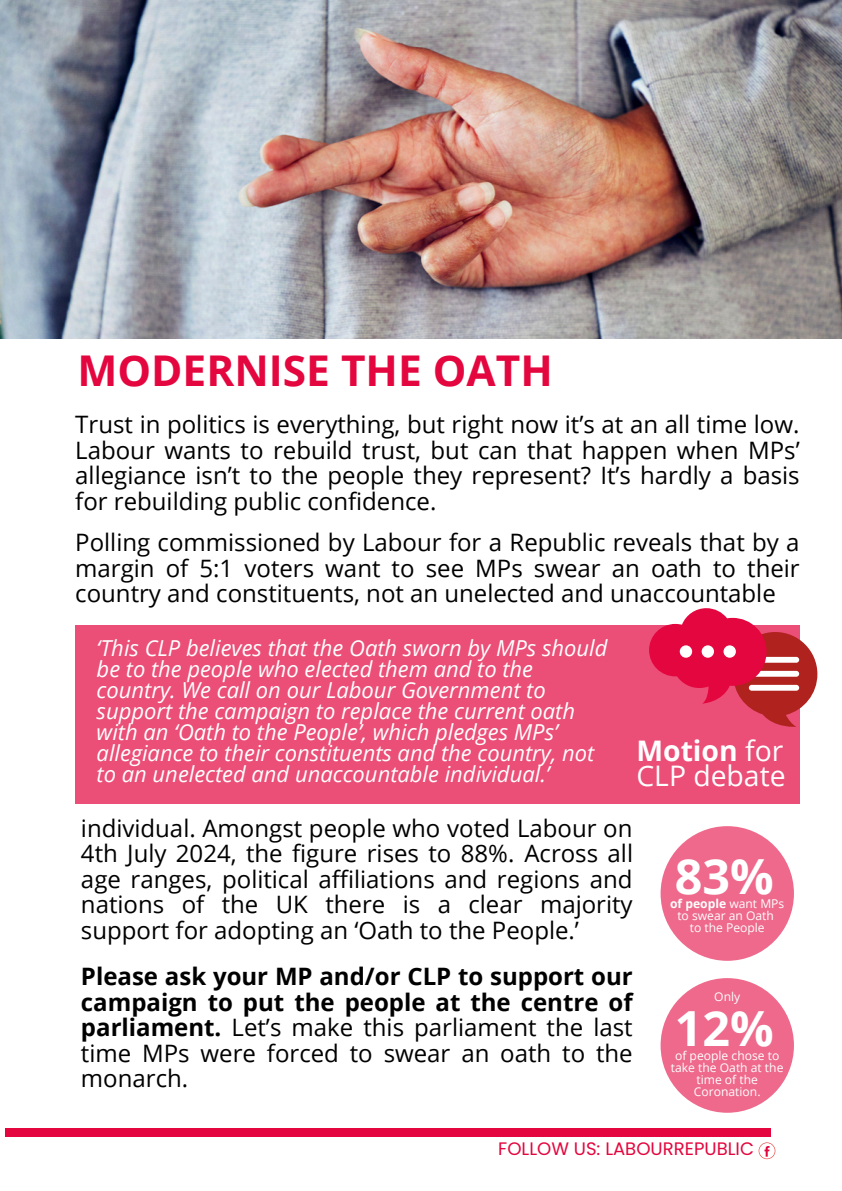
<style>
.page{position:relative;width:842px;height:1191px;background:#fff}
.page>*{position:absolute;margin:0;border:0;box-sizing:border-box;transform-origin:0 0}
.t1{font:700 48.4px "Open Sans";color:#fff}
.t2{font:700 42.4px "Open Sans";color:#e4063e}
.t3{font:28.4px/25.6px "Open Sans";color:#fff}
.t4{font:24px/25.6px "Open Sans";color:#000;text-align:justify}
.t5{font:700 24px/25.4px "Open Sans";color:#000;text-align:justify}
.t6{font:italic 22px/21px "Open Sans";color:#fff}
.t7{font:18px "Poppins";color:#e4063e}
.t8{font:12.2px/11.8px "Open Sans";color:#fff;text-align:center}
.s1{font-weight:700}
.s2{font-weight:400}
</style>
<div class="page">
<div style="left:75px;top:625px;width:725px;height:179px;background:#eb4e76"></div>
<div style="left:660px;top:978px;width:134px;height:135px;background:#ee698b;border-radius:50%"></div>
<svg style="left:758px;top:1143px;width:17px;height:16px"></svg>
<div style="left:660px;top:826px;width:134px;height:135px;background:#ee698b;border-radius:50%"></div>
<img style="left:0;top:0;width:842px;height:339px">
<svg style="left:649px;top:608px;width:168px;height:119px"></svg>
<div style="left:679px;top:645px;width:13px;height:13px;background:#fff;border-radius:50%"></div>
<div style="left:701px;top:645px;width:13px;height:13px;background:#fff;border-radius:50%"></div>
<div style="left:723px;top:645px;width:12px;height:13px;background:#fff;border-radius:50%"></div>
<div style="left:5px;top:1129px;width:765px;height:7px;background:#e4063e"></div>
<p class="t2" style="left:77px;top:341px;width:477px">MODERNISE THE OATH</p>
<p class="t4" style="left:75px;top:411px;width:725px">Trust in politics is everything, but right now it’s at an all time low.<br>Labour wants to rebuild trust, but can that happen when MPs’ allegiance isn’t to the people they represent? It’s hardly a basis for rebuilding public confidence.</p>
<h2 class="t4" style="left:75px;top:529px;width:726px">Polling commissioned by Labour for a Republic reveals that by a margin of 5:1 voters want to see MPs swear an oath to their country and constituents, not an unelected and unaccountable</h2>
<h4 class="t6" style="left:97px;top:637px;width:512px">‘This CLP believes that the Oath sworn by MPs should be to the people who elected them and to the country. We call on our Labour Government to support the campaign to replace the current oath with an ‘Oath to the People’, which pledges MPs’ allegiance to their constituents and the country, not to an unelected and unaccountable individual.’</h4>
<h1 class="t3" style="left:636px;top:737px;width:151px"><span class="s1">Motion</span> for<br>CLP debate</h1>
<h4 class="t4" style="left:81px;top:815px;width:553px">individual. Amongst people who voted Labour on 4th July 2024, the figure rises to 88%. Across all age ranges, political affiliations and regions and nations of the UK there is a clear majority support for adopting an ‘Oath to the People.’</h4>
<h4 class="t5" style="left:81px;top:963px;width:553px">Please ask your MP and/or CLP to support our campaign to put the people at the centre of parliament. <span class="s2">Let’s make this parliament the last time MPs were forced to swear an oath to the monarch.</span></h4>
<p class="t1" style="left:675px;top:843px;width:100px">83%</p>
<h1 class="t8" style="left:670px;top:898px;width:116px"><span class="s1">of people</span> want MPs to swear an Oath<br>to the People</h1>
<h4 class="t8" style="left:714px;top:991px;width:27px">Only</h4>
<h3 class="t1" style="left:675px;top:995px;width:100px">12%</h3>
<h4 class="t8" style="left:671px;top:1050px;width:114px">of people chose to take the Oath at the time of the<br>Coronation.</h4>
<h6 class="t7" style="left:498px;top:1136px;width:257px">FOLLOW US: LABOURREPUBLIC</h6>
</div>
